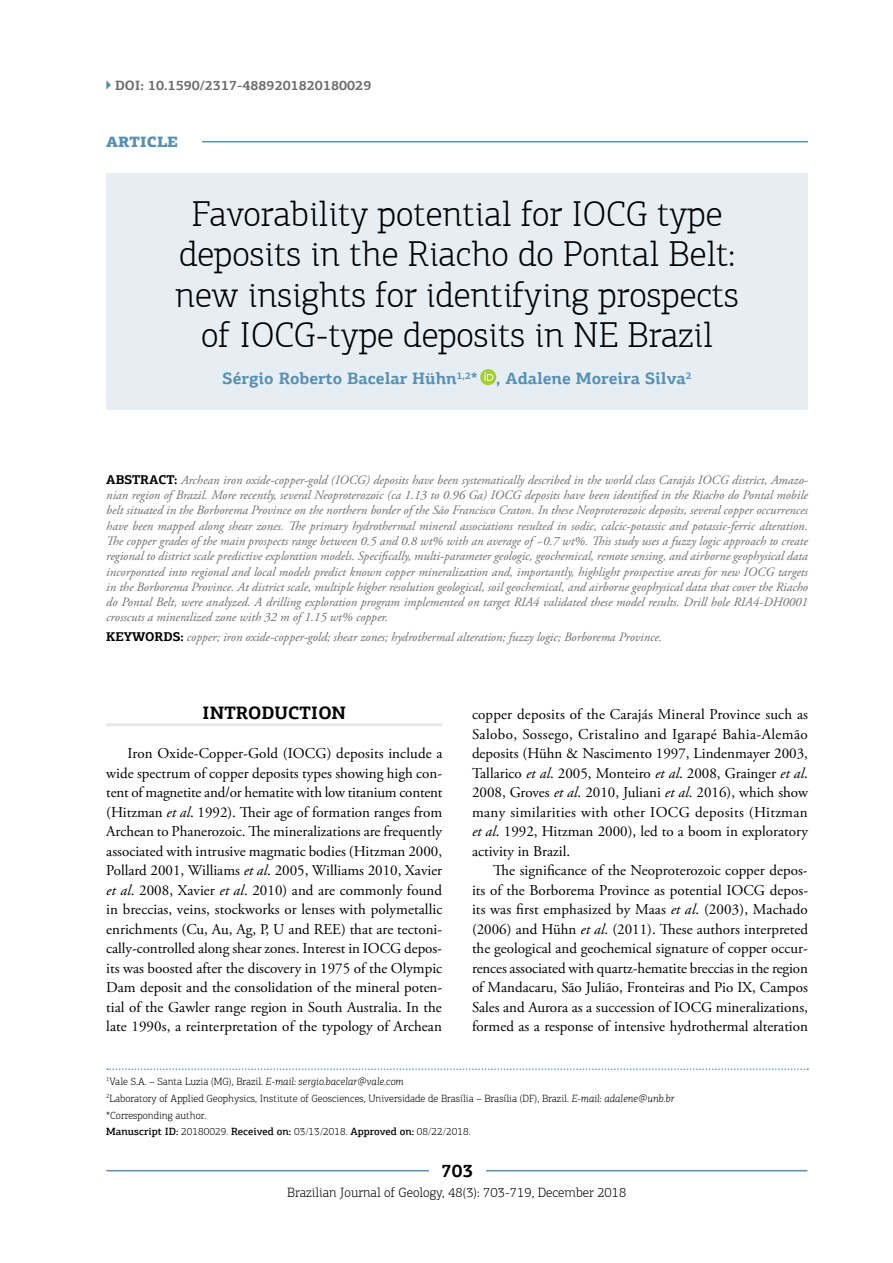
<style>
.page{position:relative;width:893px;height:1263px;background:#fff}
.page>*{position:absolute;margin:0;border:0;box-sizing:border-box;transform-origin:0 0}
.t1{font:300 36px/40.5px "PF Agora Slab Pro";color:#000;text-align:center}
.t2{font:700 18px "PF Agora Slab Pro";color:#000}
.t3{font:700 16.5px "PF Agora Slab Pro";color:#5890b1}
.t4{font:15px/19.5px "Adobe Garamond Pro";color:#000;text-align:justify}
.t5{font:900 15px "PF Agora Slab Pro";color:#5890b1}
.t6{font:300 13.5px "PF Agora Slab Pro";color:#000}
.t7{font:700 13.5px "PF Agora Slab Pro";color:#6d6e71}
.t8{font:italic 12.75px/15.3px "Adobe Garamond Pro";color:#6d6e71;text-align:justify}
.t9{font:300 10.5px/16.8px "PF Agora Slab Pro";color:#000}
.s1{font-family:"PF Agora Slab Pro";font-weight:700;font-style:normal;color:#000}
.s2{font-style:italic}
.s3{font-weight:500}
</style>
<div class="page">
<svg style="left:107px;top:1068px;width:701px;height:2px"></svg>
<div style="left:106px;top:173px;width:702px;height:237px;background:#e6edf3"></div>
<div style="left:480px;top:369px;width:16px;height:16px;background:#a6ce39;border-radius:50%"></div>
<svg style="left:484px;top:372px;width:9px;height:9px"></svg>
<svg style="left:106px;top:80px;width:5px;height:10px"></svg>
<hr style="left:106px;top:141px;width:702px;height:1px;background:#5890b1">
<div style="left:106px;top:128px;width:96px;height:28px;background:#fff"></div>
<hr style="left:106px;top:723px;width:336px;height:3px;background:#e6e7e8">
<hr style="left:106px;top:1170px;width:701px;height:1px;background:#5890b1">
<div style="left:429px;top:1163px;width:56px;height:15px;background:#fff"></div>
<p class="t7" style="left:115px;top:77px;width:258px">DOI: 10.1590/2317-4889201820180029</p>
<p class="t5" style="left:106px;top:132px;width:73px">ARTICLE</p>
<h1 class="t1" style="left:175px;top:193px;width:565px">Favorability potential for IOCG type deposits in the Riacho do Pontal Belt: new insights for identifying prospects of IOCG‑type deposits in NE Brazil</h1>
<p class="t3" style="left:223px;top:368px;width:470px">Sérgio Roberto Bacelar Hühn<sup>1,2</sup>* , Adalene Moreira Silva<sup>2</sup></p>
<p class="t8" style="left:106px;top:472px;width:703px"><span class="s1">ABSTRACT:</span> Archean iron oxide-copper-gold (IOCG) deposits have been systematically described in the world class Carajás IOCG district, Amazo&shy;nian region of Brazil. More recently, several Neoproterozoic (ca 1.13 to 0.96 Ga) IOCG deposits have been identified in the Riacho do Pontal mobile belt situated in the Borborema Province on the northern border of the São Francisco Craton. In these Neoproterozoic deposits, several copper occurrences have been mapped along shear zones. The primary hydrothermal mineral associations resulted in sodic, calcic-potassic and potassic-ferric alteration.<br>The copper grades of the main prospects range between 0.5 and 0.8 wt% with an average of ~0.7 wt%. This study uses a fuzzy logic approach to create regional to district scale predictive exploration models. Specifically, multi-parameter geologic, geochemical, remote sensing, and airborne geophysical data incorporated into regional and local models predict known copper mineralization and, importantly, highlight prospective areas for new IOCG targets in the Borborema Province. At district scale, multiple higher resolution geological, soil geochemical, and airborne geophysical data that cover the Riacho do Pontal Belt, were analyzed. A drilling exploration program implemented on target RIA4 validated these model results. Drill hole RIA4-DH0001 crosscuts a mineralized zone with 32 m of 1.15 wt% copper.</p>
<p class="t8" style="left:106px;top:630px;width:557px"><span class="s1">KEYWORDS:</span> copper; iron oxide-copper-gold; shear zones; hydrothermal alteration; fuzzy logic; Borborema Province.</p>
<p class="t2" style="left:202px;top:701px;width:146px">INTRODUCTION</p>
<p class="t4" style="left:106px;top:744px;width:338px;text-indent:21px">Iron Oxide-Copper-Gold (IOCG) deposits include a wide spectrum of copper deposits types showing high con&shy;tent of magnetite and/or hematite with low titanium content (Hitzman <span class="s2">et al</span>. 1992). Their age of formation ranges from Archean to Phanerozoic. The mineralizations are frequently associated with intrusive magmatic bodies (Hitzman 2000, Pollard 2001, Williams <span class="s2">et al</span>. 2005, Williams 2010, Xavier <span class="s2">et al</span>. 2008, Xavier <span class="s2">et al</span>. 2010) and are commonly found in breccias, veins, stockworks or lenses with polymetallic enrichments (Cu, Au, Ag, P, U and REE) that are tectoni&shy;cally-controlled along shear zones. Interest in IOCG depos&shy;its was boosted after the discovery in 1975 of the Olympic Dam deposit and the consolidation of the mineral poten&shy;tial of the Gawler range region in South Australia. In the late 1990s, a reinterpretation of the typology of Archean</p>
<p class="t4" style="left:472px;top:705px;width:338px">copper deposits of the Carajás Mineral Province such as Salobo, Sossego, Cristalino and Igarapé Bahia-Alemão deposits (Hühn &amp; Nascimento 1997, Lindenmayer 2003, Tallarico <span class="s2">et al</span>. 2005, Monteiro <span class="s2">et al</span>. 2008, Grainger <span class="s2">et al</span>.<br>2008, Groves <span class="s2">et al</span>. 2010, Juliani <span class="s2">et al</span>. 2016), which show many similarities with other IOCG deposits (Hitzman <span class="s2">et al</span>. 1992, Hitzman 2000), led to a boom in exploratory activity in Brazil.</p>
<p class="t4" style="left:472px;top:861px;width:338px;text-indent:21px">The significance of the Neoproterozoic copper depos&shy;its of the Borborema Province as potential IOCG depos&shy;its was first emphasized by Maas <span class="s2">et al</span>. (2003), Machado (2006) and Hühn <span class="s2">et al</span>. (2011). These authors interpreted the geological and geochemical signature of copper occur&shy;rences associated with quartz-hematite breccias in the region of Mandacaru, São Julião, Fronteiras and Pio IX, Campos Sales and Aurora as a succession of IOCG mineralizations, formed as a response of intensive hydrothermal alteration</p>
<p class="t9" style="left:106px;top:1073px;width:570px"><sup>1</sup>Vale S.A. – Santa Luzia (MG), Brazil. <span class="s2">E-mail: sergio.bacelar@vale.com<br></span><sup>2</sup>Laboratory of Applied Geophysics, Institute of Geosciences, Universidade de Brasília – Brasília (DF), Brazil. <span class="s2">E-mail: adalene@unb.br </span>*Corresponding author.<br><span class="s3">Manuscript ID:</span> 20180029. <span class="s3">Received on:</span> 03/13/2018. <span class="s3">Approved on:</span> 08/22/2018.</p>
<p class="t2" style="left:441px;top:1160px;width:34px">703</p>
<p class="t6" style="left:287px;top:1184px;width:341px">Brazilian Journal of Geology, 48(3): 703-719, December 2018</p>
</div>
